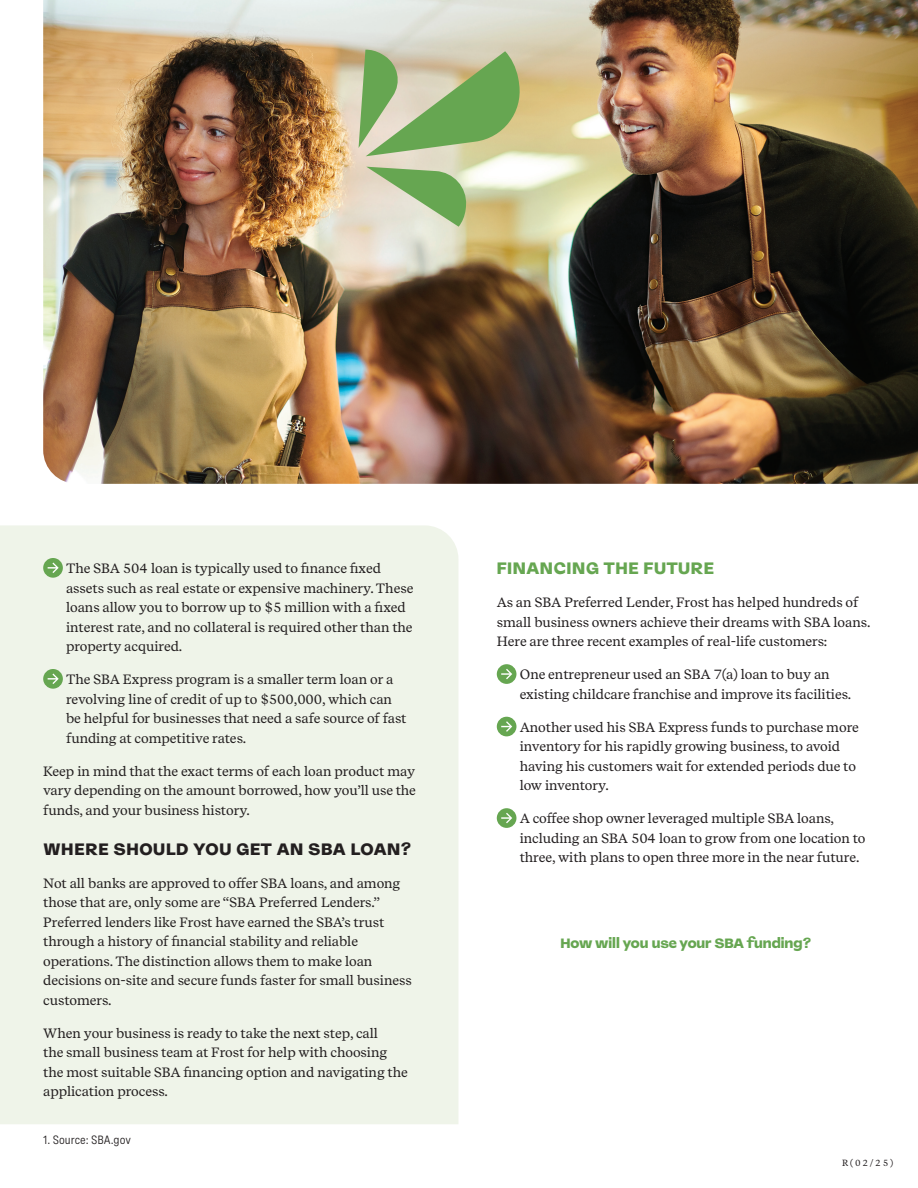
<style>
.page{position:relative;width:918px;height:1188px;background:#fff}
.page>*{position:absolute;margin:0;border:0;box-sizing:border-box;transform-origin:0 0}
.t1{font:700 16.5px "Valizas Frost";letter-spacing:.035em;color:#231f20}
.t2{font:700 16.5px "Valizas Frost";letter-spacing:.035em;color:#66a651}
.t3{font:13.5px/19.5px "Recife Text";letter-spacing:-.005em;color:#231f20}
.t4{font:700 13.5px "Valizas Frost";letter-spacing:-.005em;color:#66a651}
.t5{font:12px "Spezia Narrow";color:#231f20}
.t6{font:9px "Recife Text";color:#231f20}
</style>
<div class="page">
<div style="left:0;top:525px;width:458px;height:599px;background:#eff4e9"></div>
<div style="left:43px;top:558px;width:20px;height:20px;background:#66a651;border-radius:50%"></div>
<svg style="left:48px;top:563px;width:11px;height:10px"></svg>
<div style="left:43px;top:669px;width:20px;height:20px;background:#66a651;border-radius:50%"></div>
<svg style="left:48px;top:674px;width:11px;height:10px"></svg>
<div style="left:497px;top:664px;width:19px;height:20px;background:#66a651;border-radius:50%"></div>
<svg style="left:501px;top:669px;width:11px;height:10px"></svg>
<div style="left:497px;top:717px;width:19px;height:19px;background:#66a651;border-radius:50%"></div>
<svg style="left:501px;top:721px;width:11px;height:11px"></svg>
<div style="left:497px;top:808px;width:19px;height:20px;background:#66a651;border-radius:50%"></div>
<svg style="left:501px;top:813px;width:11px;height:10px"></svg>
<img style="left:43px;top:0;width:875px;height:484px">
<svg style="left:359px;top:49px;width:188px;height:178px"></svg>
<p class="t3" style="left:66px;top:558px;width:349px">The SBA 504 loan is typically used to finance fixed assets such as real estate or expensive machinery. These loans allow you to borrow up to $5 million with a fixed interest rate, and no collateral is required other than the property acquired.</p>
<p class="t3" style="left:66px;top:669px;width:342px">The SBA Express program is a smaller term loan or a revolving line of credit of up to $500,000, which can be helpful for businesses that need a safe source of fast funding at competitive rates.</p>
<p class="t3" style="left:43px;top:761px;width:374px;text-align:justify">Keep in mind that the exact terms of each loan product may vary depending on the amount borrowed, how you’ll use the funds, and your business history.</p>
<p class="t1" style="left:43px;top:836px;width:370px">WHERE SHOULD YOU GET AN SBA LOAN?</p>
<p class="t3" style="left:43px;top:873px;width:370px">Not all banks are approved to offer SBA loans, and among those that are, only some are “SBA Preferred Lenders.” Preferred lenders like Frost have earned the SBA’s trust through a history of financial stability and reliable operations. The distinction allows them to make loan decisions on-site and secure funds faster for small business customers.</p>
<p class="t3" style="left:43px;top:1023px;width:366px">When your business is ready to take the next step, call<br>the small business team at Frost for help with choosing the most suitable SBA financing option and navigating the application process.</p>
<p class="t5" style="left:43px;top:1131px;width:89px">1. Source: SBA.gov</p>
<p class="t2" style="left:497px;top:555px;width:219px">FINANCING THE FUTURE</p>
<p class="t3" style="left:497px;top:592px;width:375px">As an SBA Preferred Lender, Frost has helped hundreds of small business owners achieve their dreams with SBA loans.<br>Here are three recent examples of real-life customers:</p>
<p class="t3" style="left:520px;top:664px;width:333px">One entrepreneur used an SBA 7(a) loan to buy an existing childcare franchise and improve its facilities.</p>
<p class="t3" style="left:520px;top:717px;width:341px">Another used his SBA Express funds to purchase more inventory for his rapidly growing business, to avoid having his customers wait for extended periods due to low inventory.</p>
<p class="t3" style="left:520px;top:808px;width:347px">A coffee shop owner leveraged multiple SBA loans, including an SBA 504 loan to grow from one location to three, with plans to open three more in the near future.</p>
<p class="t4" style="left:560px;top:932px;width:252px">How will you use your SBA funding?</p>
<p class="t6" style="left:842px;top:1156px;width:53px">R(02/25)</p>
</div>
